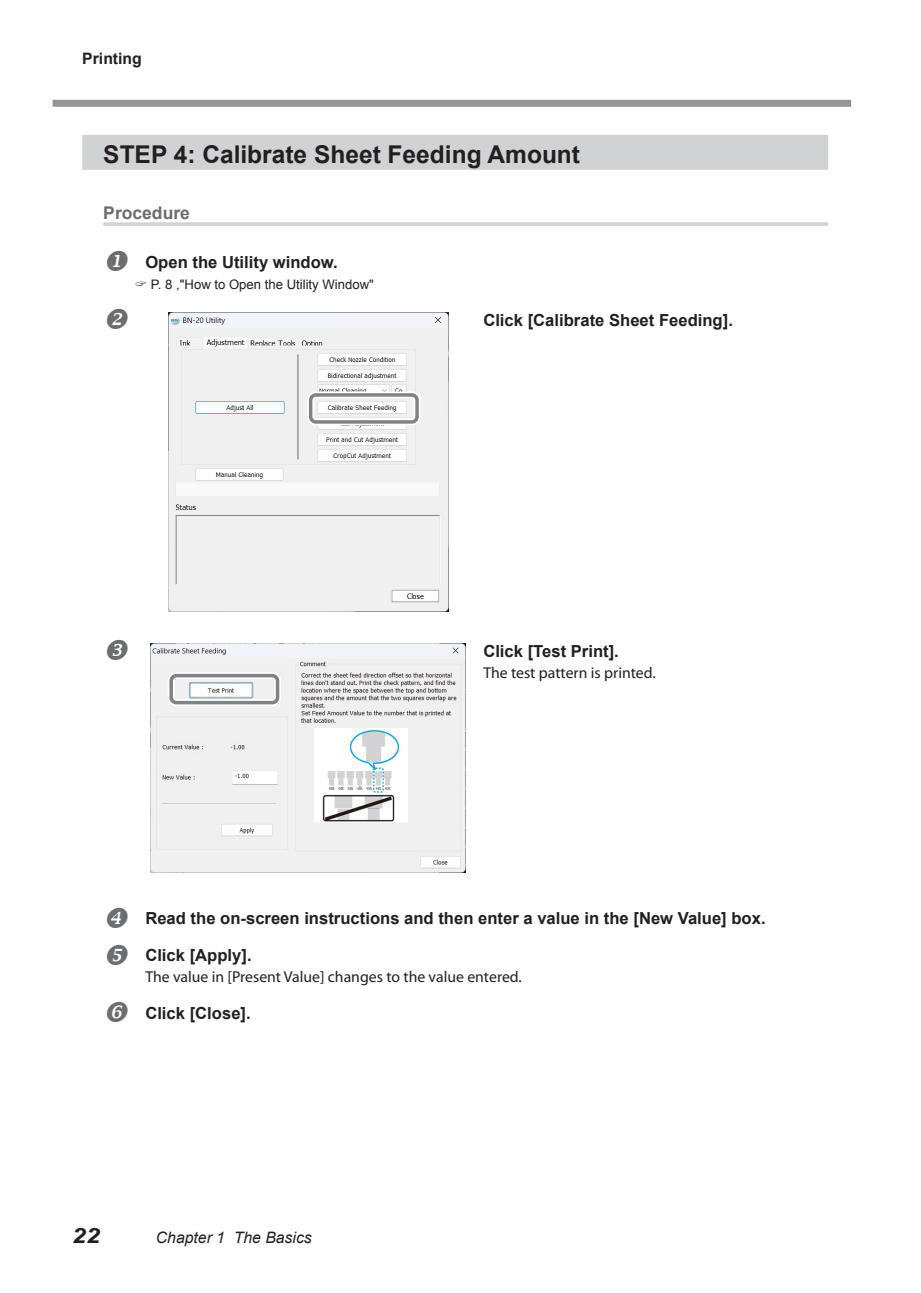
<style>
.page{position:relative;width:921px;height:1293px;background:#fff}
.page>*{position:absolute;margin:0;border:0;box-sizing:border-box;transform-origin:0 0}
.t1{font:700 24.5px "Arial";color:#231f20}
.t2{font:italic 700 21px "Arial";color:#231f20;scale:1.2 1}
.t3{font:700 17.5px "Arial";color:#6c6d70}
.t4{font:700 16.62px "Arial";color:#231f20}
.t5{font:15.75px "Myriad Pro";color:#231f20}
.t6{font:italic 15.75px "Arial";color:#231f20}
.t7{font:700 15.75px "Arial";color:#231f20}
.t8{font:13.12px "Arial";color:#231f20}
.s1{color:#6c6d70}
</style>
<div class="page">
<div style="left:82px;top:135px;width:746px;height:35px;background:#d1d2d4"></div>
<hr style="left:103px;top:222px;width:725px;height:4px;background:#d1d2d4">
<img style="left:168px;top:312px;width:280px;height:300px">
<img style="left:150px;top:643px;width:316px;height:229px">
<div style="left:307px;top:391px;width:113px;height:34px;border:7px solid #fff;border-radius:5px"></div>
<div style="left:309px;top:393px;width:110px;height:30px;border:4px solid #808285;border-radius:5px"></div>
<div style="left:168px;top:672px;width:113px;height:34px;border:7px solid #fff;border-radius:5px"></div>
<div style="left:169px;top:674px;width:110px;height:30px;border:4px solid #808285;border-radius:5px"></div>
<div style="left:53px;top:100px;width:798px;height:7px;background:#939598"></div>
<p class="t7" style="left:82px;top:48px;width:61px">Printing</p>
<h1 class="t1" style="left:103px;top:138px;width:478px">STEP 4: Calibrate Sheet Feeding Amount</h1>
<p class="t3" style="left:103px;top:201px;width:88px">Procedure</p>
<p class="t4" style="left:103px;top:251px;width:236px"><span class="s1">◆</span> Open the Utility window.</p>
<p class="t8" style="left:151px;top:276px;width:224px">P. 8 ,"How to Open the Utility Window"</p>
<p class="t4" style="left:483px;top:309px;width:251px">Click [Calibrate Sheet Feeding].</p>
<p class="t4" style="left:483px;top:639px;width:137px">Click [Test Print].</p>
<p class="t5" style="left:483px;top:662px;width:174px">The test pattern is printed.</p>
<p class="t4" style="left:145px;top:907px;width:621px">Read the on-screen instructions and then enter a value in the [New Value] box.</p>
<p class="t4" style="left:145px;top:944px;width:108px">Click [Apply].</p>
<p class="t5" style="left:145px;top:967px;width:378px">The value in [Present Value] changes to the value entered.</p>
<p class="t4" style="left:145px;top:1002px;width:107px">Click [Close].</p>
<p class="t2" style="left:72px;top:1221px;width:25px">22</p>
<p class="t6" style="left:156px;top:1227px;width:157px">Chapter 1 The Basics</p>
</div>
